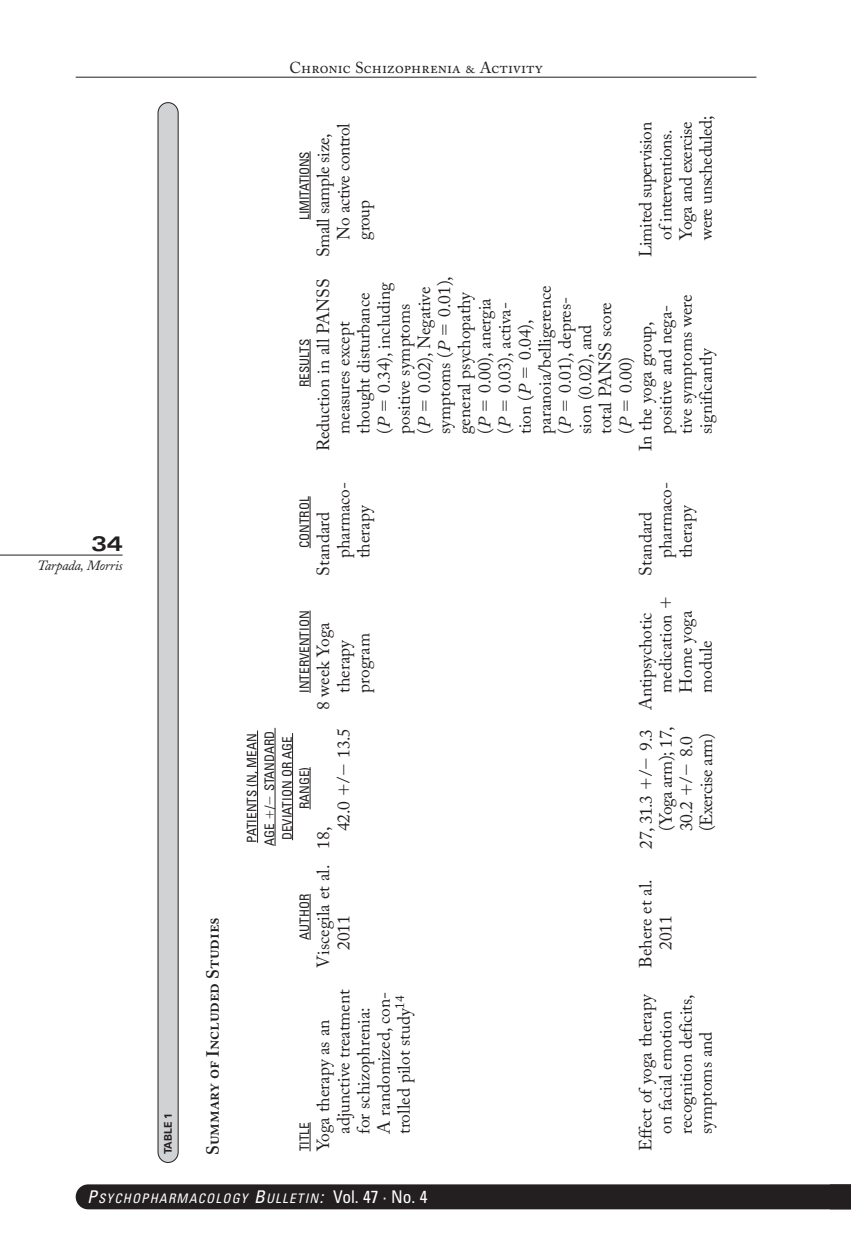
<style>
.page{position:relative;width:851px;height:1260px;background:#fff}
.page>*{position:absolute;margin:0;border:0;box-sizing:border-box;transform-origin:0 0}
.t1{font:700 expanded 21px "Univers LT Std";color:#231f20}
.TB{font:17.5px/20.1px "Adobe Caslon Pro";color:#231f20}
.TB-2{font:17.5px/20.1px "Adobe Caslon Pro";letter-spacing:-.02em;color:#231f20}
.TC_FigC{font:600 17.5px "Adobe Caslon Pro";color:#231f20}
.t2{font:15.75px "Adobe Caslon Pro";letter-spacing:.005em;color:#231f20}
.t3{font:italic 14px "Adobe Caslon Pro";letter-spacing:-.02em;color:#231f20}
.TCH{font:condensed 13.12px/17.5px "Univers LT Std";color:#231f20;text-align:center}
.t4{font:italic condensed 13.12px "Univers LT Std";letter-spacing:.09em;color:#fff}
.TCH-2{font:condensed 13.12px "Univers LT Std";letter-spacing:-.02em;color:#231f20}
.TCH-Left{font:condensed 13.12px "Univers LT Std";color:#231f20}
.t5{font:700 10.5px "Univers LT Std";color:#231f20}
.s1{font-style:italic}
.s2{font-family:"Universal Std Greekw Math Pi"}
.s3{font-family:"Universal Std Greekw Math Pi";font-stretch:normal}
.s4{font-size:17.5px}
.s5{font-style:normal;font-size:17.5px}
</style>
<div class="page">
<hr style="left:76px;top:77px;width:680px;height:1px;background:#231f20">
<hr style="left:0;top:555px;width:122px;height:1px;background:#231f20">
<div style="left:76px;top:1184px;width:774px;height:25px;background:#231f20"></div>
<div style="left:158px;top:103px;width:20px;height:1059px;background:#d1d2d4;border-radius:10px"></div>
<div style="left:158px;top:102px;width:20px;height:1061px;border:1px solid #231f20;border-radius:10px"></div>
<svg style="left:310px;top:1122px;width:1px;height:29px"></svg>
<hr style="left:310px;top:894px;width:1px;height:46px;background:#231f20">
<hr style="left:257px;top:731px;width:1px;height:112px;background:#231f20">
<hr style="left:275px;top:728px;width:1px;height:118px;background:#231f20">
<hr style="left:292px;top:733px;width:1px;height:107px;background:#231f20">
<hr style="left:310px;top:767px;width:1px;height:42px;background:#231f20">
<hr style="left:310px;top:611px;width:1px;height:82px;background:#231f20">
<hr style="left:310px;top:496px;width:1px;height:52px;background:#231f20">
<hr style="left:310px;top:339px;width:1px;height:48px;background:#231f20">
<hr style="left:310px;top:151px;width:1px;height:69px;background:#231f20">
<p class="t2" style="left:289px;top:58px;width:255px">Chronic Schizophrenia &amp; Activity</p>
<p class="TB-2" style="left:313px;top:240px;width:118px;text-indent:-18px;rotate:-90deg">Small sample size,<br>No active control group</p>
<p class="TCH-2" style="left:296px;top:220px;width:70px;rotate:-90deg">LIMITATIONS</p>
<p class="TB-2" style="left:635px;top:240px;width:125px;text-indent:-18px;rotate:-90deg">Limited supervision of interventions.<br>Yoga and exercise were unscheduled;</p>
<p class="t1" style="left:91px;top:531px;width:33px">34</p>
<p class="t3" style="left:37px;top:557px;width:87px">Tarpada, Morris</p>
<p class="t5" style="left:162px;top:1154px;width:43px;rotate:-90deg">TABLE 1</p>
<p class="TC_FigC" style="left:202px;top:1155px;width:239px;rotate:-90deg">Summary of Included Studies</p>
<p class="TB" style="left:313px;top:434px;width:159px;text-indent:-18px;rotate:-90deg">Reduction in all PANSS measures except thought disturbance (<span class="s1">P</span> <span class="s2">=</span> 0.34), including positive symptoms<br>(<span class="s1">P</span> <span class="s2">=</span> 0.02), Negative symptoms (<span class="s1">P</span> <span class="s2">=</span> 0.01), general psychopathy (<span class="s1">P</span> <span class="s2">=</span> 0.00), anergia<br>(<span class="s1">P</span> <span class="s2">=</span> 0.03), activa&shy;tion (<span class="s1">P</span> <span class="s2">=</span> 0.04), paranoia/belligerence (<span class="s1">P</span> <span class="s2">=</span> 0.01), depres&shy;sion (0.02), and<br>total PANSS score<br>(<span class="s1">P</span> <span class="s2">=</span> 0.00)</p>
<p class="TB" style="left:635px;top:434px;width:141px;text-indent:-18px;rotate:-90deg">In the yoga group, positive and nega&shy;tive symptoms were significantly</p>
<p class="TCH" style="left:295px;top:387px;width:50px;rotate:-90deg">RESULTS</p>
<p class="TB" style="left:313px;top:558px;width:76px;text-indent:-18px;rotate:-90deg">Standard pharmaco&shy;therapy</p>
<p class="TCH" style="left:295px;top:548px;width:53px;rotate:-90deg">CONTROL</p>
<p class="TCH" style="left:295px;top:693px;width:84px;rotate:-90deg">INTERVENTION</p>
<p class="TB" style="left:313px;top:710px;width:89px;text-align:center;rotate:-90deg">8 week Yoga therapy program</p>
<p class="TB" style="left:313px;top:831px;width:105px;text-indent:-18px;rotate:-90deg">18,<br>42.0 <span class="s2">+</span>/<span class="s2">−</span> 13.5</p>
<p class="TCH" style="left:243px;top:846px;width:117px;rotate:-90deg">PATIENTS (N, MEAN<br>AGE <span class="s3">+</span>/<span class="s3">−</span> STANDARD<br>DEVIATION OR AGE<br>RANGE)</p>
<p class="TB" style="left:313px;top:950px;width:87px;text-indent:-18px;rotate:-90deg">Viscegila et al.<br>2011</p>
<p class="TCH" style="left:295px;top:940px;width:47px;rotate:-90deg">AUTHOR</p>
<p class="TB" style="left:313px;top:1134px;width:146px;text-indent:-18px;rotate:-90deg">Yoga therapy as an adjunctive treatment for schizophrenia:<br>A randomized, con&shy;trolled pilot study<sup>14</sup></p>
<p class="TCH-Left" style="left:296px;top:1151px;width:31px;rotate:-90deg">TITLE</p>
<p class="TB" style="left:635px;top:558px;width:76px;text-indent:-18px;rotate:-90deg">Standard pharmaco&shy;therapy</p>
<p class="TB" style="left:635px;top:693px;width:99px;text-indent:-18px;rotate:-90deg">Antipsychotic medication <span class="s2">+<br></span>Home yoga module</p>
<p class="TB-2" style="left:635px;top:831px;width:106px;text-indent:-18px;rotate:-90deg">27, 31.3 <span class="s2">+</span>/<span class="s2">−</span> 9.3 (Yoga arm); 17,<br>30.2 <span class="s2">+</span>/<span class="s2">−</span> 8.0 (Exercise arm)</p>
<p class="TB" style="left:635px;top:950px;width:72px;text-indent:-18px;rotate:-90deg">Behere et al.<br>2011</p>
<p class="TB" style="left:635px;top:1134px;width:141px;text-indent:-18px;rotate:-90deg">Effect of yoga therapy on facial emotion recognition deficits, symptoms and</p>
<p class="t4" style="left:87px;top:1190px;width:342px"><span class="s4">P</span>SYCHOPHARMACOLOGY <span class="s4">B</span>ULLETIN<span class="s4">:</span> <span class="s5">Vol. 47 · No. 4</span></p>
</div>
